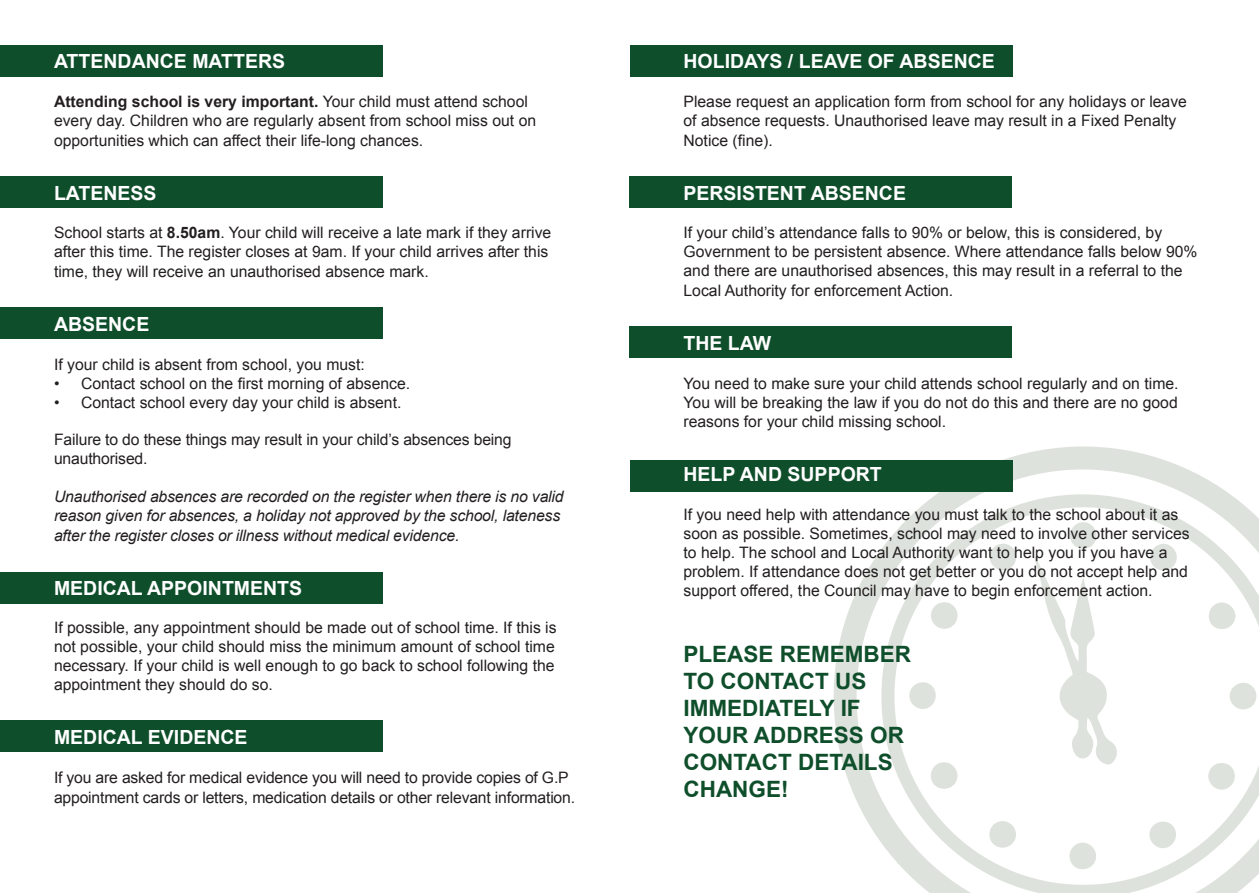
<style>
.page{position:relative;width:1259px;height:893px;background:#fff}
.page>*{position:absolute;margin:0;border:0;box-sizing:border-box;transform-origin:0 0}
.t1{font:700 22.5px "Arial";color:#0f4e2b}
.t2{font:700 19.5px "Arial";color:#fff}
.t3{font:15.75px/19.4px "Arial";color:#231f20}
.t4{font:italic 15.75px/19.4px "Arial";letter-spacing:-.01em;color:#231f20}
.s1{font-weight:700}
</style>
<div class="page">
<svg style="left:822px;top:446px;width:407px;height:396px"></svg>
<svg style="left:881px;top:494px;width:378px;height:399px"></svg>
<svg style="left:1034px;top:557px;width:84px;height:208px"></svg>
<div style="left:930px;top:602px;width:27px;height:27px;background:#dee2dc;border-radius:50%"></div>
<div style="left:1229px;top:683px;width:27px;height:26px;background:#dee2dc;border-radius:50%"></div>
<div style="left:930px;top:762px;width:27px;height:27px;background:#dee2dc;border-radius:50%"></div>
<div style="left:989px;top:821px;width:27px;height:27px;background:#dee2dc;border-radius:50%"></div>
<div style="left:1150px;top:544px;width:27px;height:26px;background:#dee2dc;border-radius:50%"></div>
<div style="left:989px;top:544px;width:27px;height:26px;background:#dee2dc;border-radius:50%"></div>
<div style="left:1208px;top:602px;width:27px;height:27px;background:#dee2dc;border-radius:50%"></div>
<div style="left:909px;top:682px;width:27px;height:27px;background:#dee2dc;border-radius:50%"></div>
<div style="left:1070px;top:522px;width:26px;height:27px;background:#dee2dc;border-radius:50%"></div>
<div style="left:1208px;top:763px;width:27px;height:27px;background:#dee2dc;border-radius:50%"></div>
<div style="left:1149px;top:821px;width:27px;height:27px;background:#dee2dc;border-radius:50%"></div>
<div style="left:1069px;top:842px;width:27px;height:27px;background:#dee2dc;border-radius:50%"></div>
<div style="left:630px;top:460px;width:382px;height:31px;background:#0f4e2b"></div>
<div style="left:629px;top:327px;width:383px;height:31px;background:#0f4e2b"></div>
<div style="left:629px;top:176px;width:383px;height:31px;background:#0f4e2b"></div>
<div style="left:630px;top:45px;width:382px;height:32px;background:#0f4e2b"></div>
<div style="left:0;top:720px;width:383px;height:32px;background:#0f4e2b"></div>
<div style="left:0;top:573px;width:383px;height:31px;background:#0f4e2b"></div>
<div style="left:0;top:307px;width:383px;height:31px;background:#0f4e2b"></div>
<div style="left:0;top:176px;width:383px;height:31px;background:#0f4e2b"></div>
<div style="left:0;top:45px;width:383px;height:32px;background:#0f4e2b"></div>
<p class="t2" style="left:54px;top:49px;width:233px">ATTENDANCE MATTERS</p>
<p class="t3" style="left:54px;top:92px;width:484px"><span class="s1">Attending school is very important.</span> Your child must attend school every day. Children who are regularly absent from school miss out on opportunities which can affect their life-long chances.</p>
<p class="t2" style="left:54px;top:180px;width:104px">LATENESS</p>
<p class="t3" style="left:54px;top:223px;width:499px">School starts at <span class="s1">8.50am</span>. Your child will receive a late mark if they arrive after this time. The register closes at 9am. If your child arrives after this time, they will receive an unauthorised absence mark.</p>
<p class="t2" style="left:54px;top:311px;width:97px">ABSENCE</p>
<p class="t3" style="left:54px;top:355px;width:312px">If your child is absent from school, you must:</p>
<p class="t3" style="left:54px;top:374px;width:358px">• Contact school on the first morning of absence.</p>
<p class="t3" style="left:54px;top:392px;width:349px">• Contact school every day your child is absent.</p>
<p class="t3" style="left:54px;top:430px;width:459px;line-height:18.9px">Failure to do these things may result in your child’s absences being unauthorised.</p>
<p class="t4" style="left:54px;top:487px;width:511px">Unauthorised absences are recorded on the register when there is no valid reason given for absences, a holiday not approved by the school, lateness after the register closes or illness without medical evidence.</p>
<p class="t2" style="left:54px;top:575px;width:250px">MEDICAL APPOINTMENTS</p>
<p class="t3" style="left:54px;top:619px;width:504px;line-height:18.9px">If possible, any appointment should be made out of school time. If this is not possible, your child should miss the minimum amount of school time necessary. If your child is well enough to go back to school following the appointment they should do so.</p>
<p class="t2" style="left:54px;top:724px;width:195px">MEDICAL EVIDENCE</p>
<p class="t3" style="left:54px;top:768px;width:522px;line-height:19.8px">If you are asked for medical evidence you will need to provide copies of G.P appointment cards or letters, medication details or other relevant information.</p>
<p class="t2" style="left:683px;top:49px;width:313px">HOLIDAYS / LEAVE OF ABSENCE</p>
<p class="t3" style="left:683px;top:92px;width:505px">Please request an application form from school for any holidays or leave of absence requests. Unauthorised leave may result in a Fixed Penalty<br>Notice (fine).</p>
<p class="t2" style="left:683px;top:180px;width:224px">PERSISTENT ABSENCE</p>
<p class="t3" style="left:683px;top:223px;width:515px">If your child’s attendance falls to 90% or below, this is considered, by Government to be persistent absence. Where attendance falls below 90% and there are unauthorised absences, this may result in a referral to the Local Authority for enforcement Action.</p>
<p class="t2" style="left:683px;top:330px;width:89px">THE LAW</p>
<p class="t3" style="left:683px;top:374px;width:496px;text-align:justify">You need to make sure your child attends school regularly and on time.<br>You will be breaking the law if you do not do this and there are no good reasons for your child missing school.</p>
<p class="t2" style="left:683px;top:462px;width:200px">HELP AND SUPPORT</p>
<p class="t3" style="left:683px;top:505px;width:507px;line-height:18.9px">If you need help with attendance you must talk to the school about it as soon as possible. Sometimes, school may need to involve other services to help. The school and Local Authority want to help you if you have a problem. If attendance does not get better or you do not accept help and support offered, the Council may have to begin enforcement action.</p>
<p class="t1" style="left:683px;top:639px;width:229px">PLEASE REMEMBER</p>
<p class="t1" style="left:683px;top:666px;width:184px">TO CONTACT US</p>
<p class="t1" style="left:683px;top:693px;width:179px">IMMEDIATELY IF</p>
<p class="t1" style="left:683px;top:720px;width:222px">YOUR ADDRESS OR</p>
<p class="t1" style="left:683px;top:747px;width:211px">CONTACT DETAILS</p>
<p class="t1" style="left:683px;top:774px;width:106px">CHANGE!</p>
</div>
